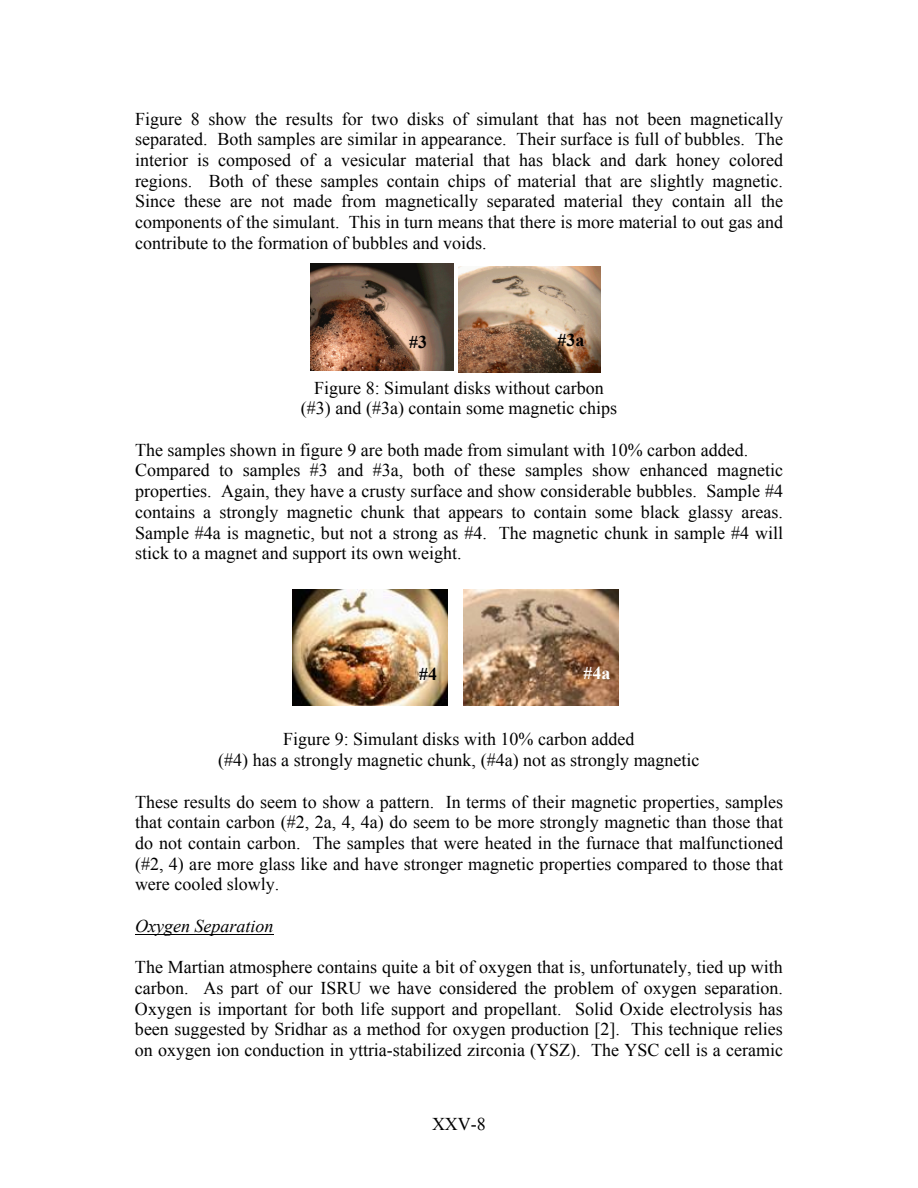
<style>
.page{position:relative;width:918px;height:1188px;background:#fff}
.page>*{position:absolute;margin:0;border:0;box-sizing:border-box;transform-origin:0 0}
.Body_Text_3{font:18px/20.7px "Times New Roman";color:#000;text-align:justify}
.t1{font:italic 18px "Times New Roman";color:#000}
.t2{font:700 18px "Times New Roman";color:#000}
.t3{font:700 18px "Times New Roman";color:#fff}
</style>
<div class="page">
<img style="left:310px;top:264px;width:143px;height:107px">
<img style="left:459px;top:266px;width:142px;height:106px">
<img style="left:463px;top:589px;width:155px;height:116px">
<img style="left:293px;top:590px;width:154px;height:115px">
<hr style="left:135px;top:934px;width:139px;height:1px;background:#000">
<p class="Body_Text_3" style="left:135px;top:108px;width:650px">Figure 8 show the results for two disks of simulant that has not been magnetically separated. Both samples are similar in appearance. Their surface is full of bubbles. The interior is composed of a vesicular material that has black and dark honey colored regions. Both of these samples contain chips of material that are slightly magnetic.<br>Since these are not made from magnetically separated material they contain all the components of the simulant. This in turn means that there is more material to out gas and contribute to the formation of bubbles and voids.</p>
<p class="t2" style="left:409px;top:332px;width:19px">#3</p>
<p class="t2" style="left:558px;top:330px;width:28px">#3a</p>
<p class="Body_Text_3" style="left:314px;top:377px;width:291px">Figure 8: Simulant disks without carbon</p>
<p class="Body_Text_3" style="left:301px;top:398px;width:318px">(#3) and (#3a) contain some magnetic chips</p>
<p class="Body_Text_3" style="left:135px;top:439px;width:615px">The samples shown in figure 9 are both made from simulant with 10% carbon added.</p>
<p class="Body_Text_3" style="left:135px;top:460px;width:650px">Compared to samples #3 and #3a, both of these samples show enhanced magnetic properties. Again, they have a crusty surface and show considerable bubbles. Sample #4 contains a strongly magnetic chunk that appears to contain some black glassy areas.<br>Sample #4a is magnetic, but not a strong as #4. The magnetic chunk in sample #4 will stick to a magnet and support its own weight.</p>
<p class="t2" style="left:419px;top:664px;width:19px">#4</p>
<p class="t3" style="left:583px;top:663px;width:28px">#4a</p>
<p class="Body_Text_3" style="left:283px;top:729px;width:353px">Figure 9: Simulant disks with 10% carbon added</p>
<p class="Body_Text_3" style="left:218px;top:750px;width:483px">(#4) has a strongly magnetic chunk, (#4a) not as strongly magnetic</p>
<p class="Body_Text_3" style="left:135px;top:791px;width:650px">These results do seem to show a pattern. In terms of their magnetic properties, samples that contain carbon (#2, 2a, 4, 4a) do seem to be more strongly magnetic than those that do not contain carbon. The samples that were heated in the furnace that malfunctioned (#2, 4) are more glass like and have stronger magnetic properties compared to those that were cooled slowly.</p>
<p class="t1" style="left:135px;top:916px;width:140px">Oxygen Separation</p>
<p class="Body_Text_3" style="left:135px;top:957px;width:650px">The Martian atmosphere contains quite a bit of oxygen that is, unfortunately, tied up with carbon. As part of our ISRU we have considered the problem of oxygen separation.<br>Oxygen is important for both life support and propellant. Solid Oxide electrolysis has been suggested by Sridhar as a method for oxygen production [2]. This technique relies on oxygen ion conduction in yttria-stabilized zirconia (YSZ). The YSC cell is a ceramic</p>
<p class="Body_Text_3" style="left:432px;top:1113px;width:55px">XXV-8</p>
</div>
